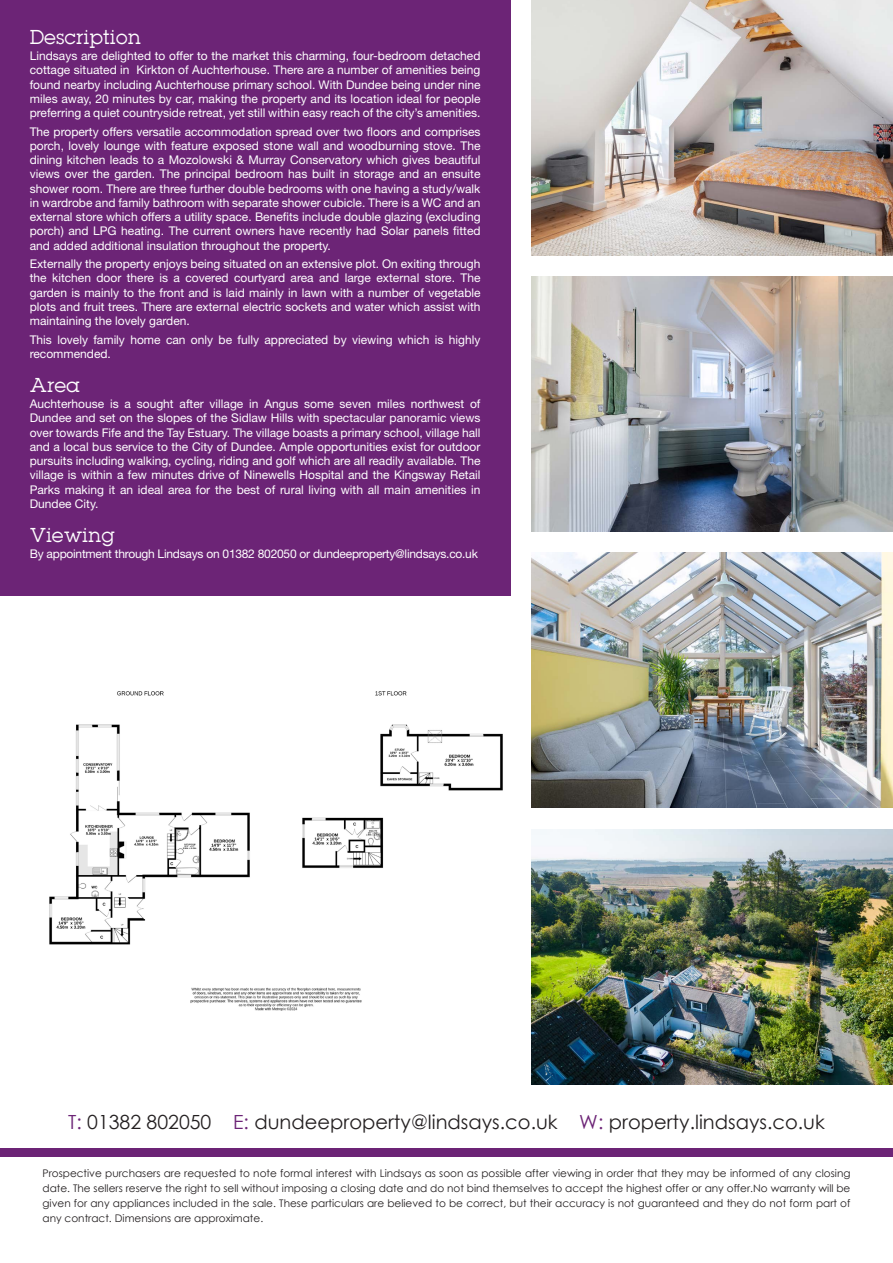
<style>
.page{position:relative;width:893px;height:1263px;background:#fff}
.page>*{position:absolute;margin:0;border:0;box-sizing:border-box;transform-origin:0 0}
.t1{font:19.5px "Century Gothic";color:#231f20}
.t2{font:18px "Lubalin";color:#fff}
.t3{font:12px/14.2px "Helvetica Neue LT Std";color:#fff;text-align:justify}
.t4{font:12px "Helvetica Neue LT Std";letter-spacing:-.02em;color:#fff}
.t5{font:10.5px/15px "Century Gothic";color:#231f20;text-align:justify}
.s1{color:#6c2476}
</style>
<div class="page">
<div style="left:0;top:0;width:510px;height:595px;background:#6c2476"></div>
<div style="left:0;top:1148px;width:893px;height:9px;background:#6c2476"></div>
<img style="left:531px;top:0;width:362px;height:255px">
<img style="left:531px;top:276px;width:362px;height:255px">
<img style="left:531px;top:553px;width:362px;height:255px">
<img style="left:531px;top:829px;width:362px;height:255px">
<img style="left:49px;top:691px;width:454px;height:319px">
<h2 class="t2" style="left:30px;top:25px;width:113px">Description</h2>
<p class="t3" style="left:30px;top:49px;width:452px">Lindsays are delighted to offer to the market this charming, four-bedroom detached cottage situated in Kirkton of Auchterhouse. There are a number of amenities being found nearby including Auchterhouse primary school. With Dundee being under nine miles away, 20 minutes by car, making the property and its location ideal for people preferring a quiet countryside retreat, yet still within easy reach of the city’s amenities.</p>
<p class="t3" style="left:30px;top:124px;width:452px">The property offers versatile accommodation spread over two floors and comprises porch, lovely lounge with feature exposed stone wall and woodburning stove. The dining kitchen leads to a Mozolowski &amp; Murray Conservatory which gives beautiful views over the garden. The principal bedroom has built in storage and an ensuite shower room. There are three further double bedrooms with one having a study/walk in wardrobe and family bathroom with separate shower cubicle. There is a WC and an external store which offers a utility space. Benefits include double glazing (excluding porch) and LPG heating. The current owners have recently had Solar panels fitted and added additional insulation throughout the property.</p>
<p class="t3" style="left:30px;top:257px;width:452px">Externally the property enjoys being situated on an extensive plot. On exiting through the kitchen door there is a covered courtyard area and large external store. The garden is mainly to the front and is laid mainly in lawn with a number of vegetable plots and fruit trees. There are external electric sockets and water which assist with maintaining the lovely garden.</p>
<p class="t3" style="left:30px;top:332px;width:452px">This lovely family home can only be fully appreciated by viewing which is highly recommended.</p>
<h2 class="t2" style="left:30px;top:373px;width:52px">Area</h2>
<p class="t3" style="left:30px;top:397px;width:452px">Auchterhouse is a sought after village in Angus some seven miles northwest of Dundee and set on the slopes of the Sidlaw Hills with spectacular panoramic views over towards Fife and the Tay Estuary. The village boasts a primary school, village hall and a local bus service to the City of Dundee. Ample opportunities exist for outdoor pursuits including walking, cycling, riding and golf which are all readily available. The village is within a few minutes drive of Ninewells Hospital and the Kingsway Retail Parks making it an ideal area for the best of rural living with all main amenities in Dundee City.</p>
<h2 class="t2" style="left:30px;top:523px;width:87px">Viewing</h2>
<p class="t4" style="left:30px;top:547px;width:450px">By appointment through Lindsays on 01382 802050 or dundeeproperty@lindsays.co.uk</p>
<h1 class="t1" style="left:68px;top:1108px;width:758px"><span class="s1">T:</span> 01382 802050 <span class="s1">E:</span> dundeeproperty@lindsays.co.uk <span class="s1">W:</span> property.lindsays.co.uk</h1>
<p class="t5" style="left:43px;top:1166px;width:809px">Prospective purchasers are requested to note formal interest with Lindsays as soon as possible after viewing in order that they may be informed of any closing date. The sellers reserve the right to sell without imposing a closing date and do not bind themselves to accept the highest offer or any offer.No warranty will be given for any appliances included in the sale. These particulars are believed to be correct, but their accuracy is not guaranteed and they do not form part of any contract. Dimensions are approximate.</p>
</div>
